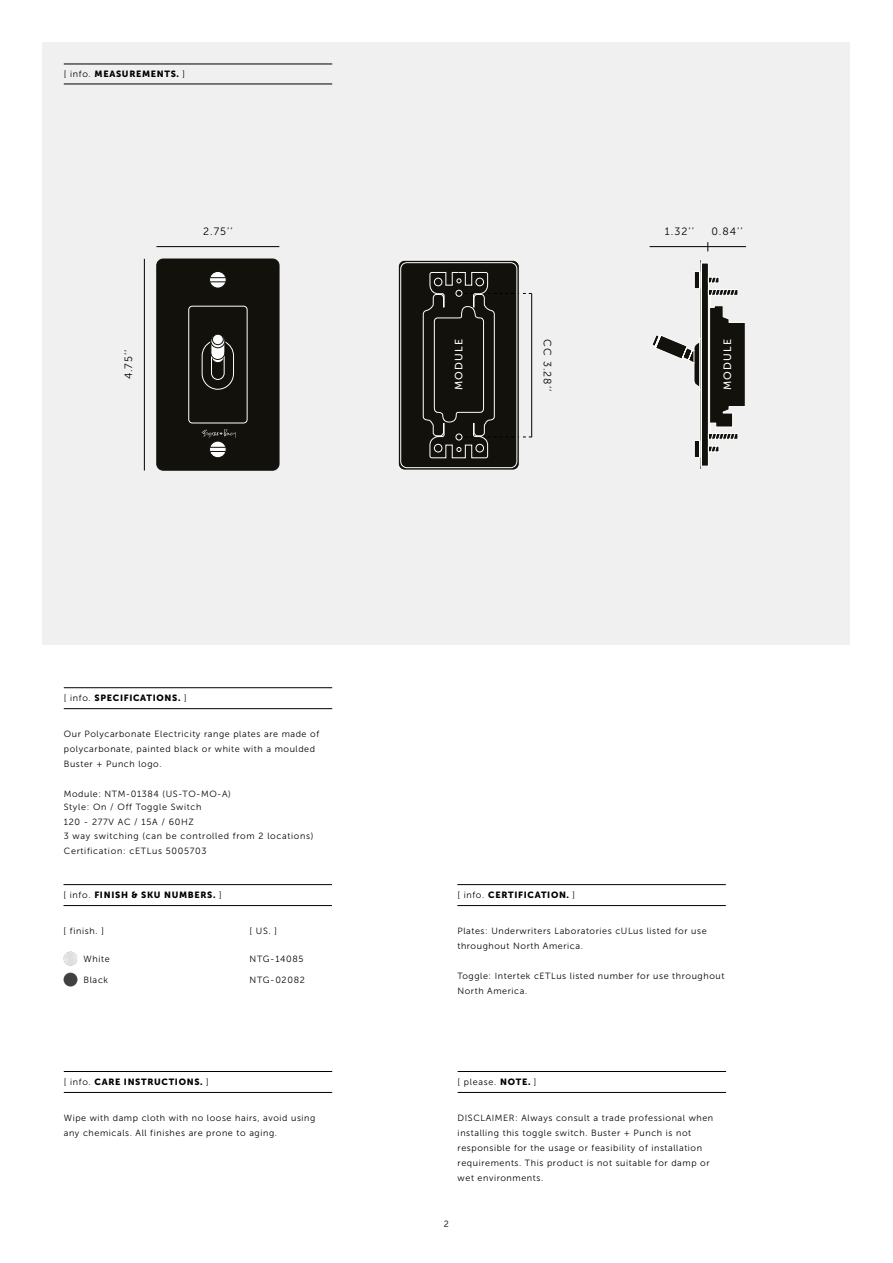
<style>
.page{position:relative;width:893px;height:1263px;background:#fff}
.page>*{position:absolute;margin:0;border:0;box-sizing:border-box;transform-origin:0 0}
.t1{font:10.65px "Museo Sans 300";letter-spacing:.1em;color:#000}
.t2{font:10.65px "Museo Sans 500";letter-spacing:.1em;color:#fff}
.t3{font:9px/15px "Museo Sans 300";letter-spacing:.065em;color:#000}
.t4{font:9px "Museo Sans 900";letter-spacing:.075em;color:#000}
.s1{font-family:"Museo Sans 300"}
.s2{font-family:"Museo Sans 900"}
</style>
<div class="page">
<div style="left:43px;top:43px;width:807px;height:602px;background:#f0f0f0"></div>
<hr style="left:64px;top:1071px;width:268px;height:1px;background:#000">
<hr style="left:64px;top:1092px;width:268px;height:1px;background:#000">
<hr style="left:64px;top:687px;width:268px;height:1px;background:#000">
<hr style="left:64px;top:708px;width:268px;height:1px;background:#000">
<hr style="left:64px;top:84px;width:268px;height:1px;background:#000">
<hr style="left:64px;top:64px;width:268px;height:1px;background:#000">
<hr style="left:64px;top:884px;width:268px;height:1px;background:#000">
<hr style="left:64px;top:905px;width:268px;height:1px;background:#000">
<hr style="left:458px;top:1071px;width:268px;height:1px;background:#000">
<hr style="left:458px;top:1092px;width:268px;height:1px;background:#000">
<img style="left:64px;top:972px;width:14px;height:14px">
<img style="left:64px;top:951px;width:14px;height:14px">
<hr style="left:457px;top:884px;width:269px;height:1px;background:#000">
<hr style="left:457px;top:905px;width:269px;height:1px;background:#000">
<hr style="left:156px;top:246px;width:123px;height:1px;background:#000">
<hr style="left:144px;top:259px;width:1px;height:211px;background:#000">
<div style="left:157px;top:259px;width:122px;height:211px;background:#12110c;border-radius:6px"></div>
<div style="left:156px;top:259px;width:123px;height:211px;border:1px solid #12110c;border-radius:6px"></div>
<div style="left:188px;top:306px;width:59px;height:117px;border:1px solid #fff;border-radius:4px"></div>
<svg style="left:210px;top:271px;width:16px;height:17px"></svg>
<div style="left:209px;top:271px;width:17px;height:17px;border:1px solid #12110c;border-radius:50%"></div>
<svg style="left:210px;top:277px;width:16px;height:5px"></svg>
<svg style="left:210px;top:441px;width:16px;height:17px"></svg>
<div style="left:209px;top:441px;width:17px;height:17px;border:1px solid #12110c;border-radius:50%"></div>
<svg style="left:210px;top:447px;width:16px;height:5px"></svg>
<svg style="left:202px;top:429px;width:33px;height:9px"></svg>
<svg style="left:201px;top:341px;width:33px;height:49px"></svg>
<svg style="left:211px;top:334px;width:14px;height:14px"></svg>
<div style="left:210px;top:334px;width:15px;height:14px;border:1px solid #12110c;border-radius:50%"></div>
<div style="left:212px;top:334px;width:11px;height:11px;background:#fff;border-radius:50%"></div>
<div style="left:212px;top:334px;width:12px;height:11px;border:1px solid #12110c;border-radius:50%"></div>
<div style="left:401px;top:263px;width:116px;height:205px;background:#12110c;border-radius:6px"></div>
<div style="left:398px;top:260px;width:122px;height:210px;border:1px solid #fff;border-radius:6px"></div>
<svg style="left:422px;top:272px;width:110px;height:187px"></svg>
<div style="left:400px;top:262px;width:117px;height:206px;border:1px solid #fff;border-radius:6px"></div>
<hr style="left:650px;top:246px;width:96px;height:1px;background:#000">
<svg style="left:653px;top:259px;width:92px;height:211px"></svg>
<p class="t4" style="left:64px;top:69px;width:123px"><span class="s1">[ info.</span> MEASUREMENTS. <span class="s1">]</span></p>
<p class="t1" style="left:203px;top:225px;width:31px">2.75’’</p>
<p class="t1" style="left:665px;top:225px;width:31px">1.32’’</p>
<p class="t1" style="left:711px;top:225px;width:33px">0.84’’</p>
<p class="t1" style="left:123px;top:379px;width:31px;rotate:-90deg">4.75’’</p>
<p class="t1" style="left:553px;top:339px;width:54px;rotate:90deg">CC 3.28’’</p>
<p class="t2" style="left:453px;top:390px;width:52px;rotate:-90deg">MODULE</p>
<p class="t2" style="left:722px;top:390px;width:52px;rotate:-90deg">MODULE</p>
<p class="t4" style="left:64px;top:693px;width:124px"><span class="s1">[ info.</span> SPECIFICATIONS. <span class="s1">]</span></p>
<p class="t3" style="left:64px;top:726px;width:257px">Our Polycarbonate Electricity range plates are made of polycarbonate, painted black or white with a moulded<br>Buster + Punch logo.</p>
<p class="t3" style="left:64px;top:787px;width:169px;line-height:13.5px">Module: NTM-01384 (US-TO-MO-A)<br>Style: On / Off Toggle Switch</p>
<p class="t3" style="left:64px;top:814px;width:251px;line-height:14.5px">120 - 277V AC / 15A / 60HZ<br>3 way switching (can be controlled from 2 locations)<br>Certification: cETLus 5005703</p>
<p class="t4" style="left:64px;top:890px;width:160px"><span class="s1">[ info.</span> FINISH &amp; SKU NUMBERS. <span class="s1">]</span></p>
<p class="t4" style="left:457px;top:890px;width:119px"><span class="s1">[ info.</span> CERTIFICATION. <span class="s1">]</span></p>
<p class="t3" style="left:64px;top:923px;width:42px">[ finish. ]</p>
<p class="t3" style="left:250px;top:923px;width:29px">[ US. ]</p>
<p class="t3" style="left:83px;top:951px;width:28px">White</p>
<p class="t3" style="left:83px;top:972px;width:26px">Black</p>
<p class="t4" style="left:64px;top:1077px;width:146px"><span class="s1">[ info.</span> CARE INSTRUCTIONS. <span class="s1">]</span></p>
<p class="t3" style="left:250px;top:951px;width:55px">NTG-14085</p>
<p class="t3" style="left:250px;top:972px;width:57px">NTG-02082</p>
<p class="t3" style="left:64px;top:1110px;width:253px">Wipe with damp cloth with no loose hairs, avoid using any chemicals. All finishes are prone to aging.</p>
<p class="t3" style="left:457px;top:923px;width:251px">Plates: Underwriters Laboratories cULus listed for use throughout North America.</p>
<p class="t3" style="left:457px;top:968px;width:269px">Toggle: Intertek cETLus listed number for use throughout<br>North America.</p>
<p class="t3" style="left:458px;top:1075px;width:80px">[ please. <span class="s2">NOTE.</span> ]</p>
<p class="t3" style="left:458px;top:1110px;width:257px">DISCLAIMER: Always consult a trade professional when installing this toggle switch. Buster + Punch is not responsible for the usage or feasibility of installation requirements. This product is not suitable for damp or wet environments.</p>
<p class="t3" style="left:444px;top:1217px;width:7px">2</p>
</div>
